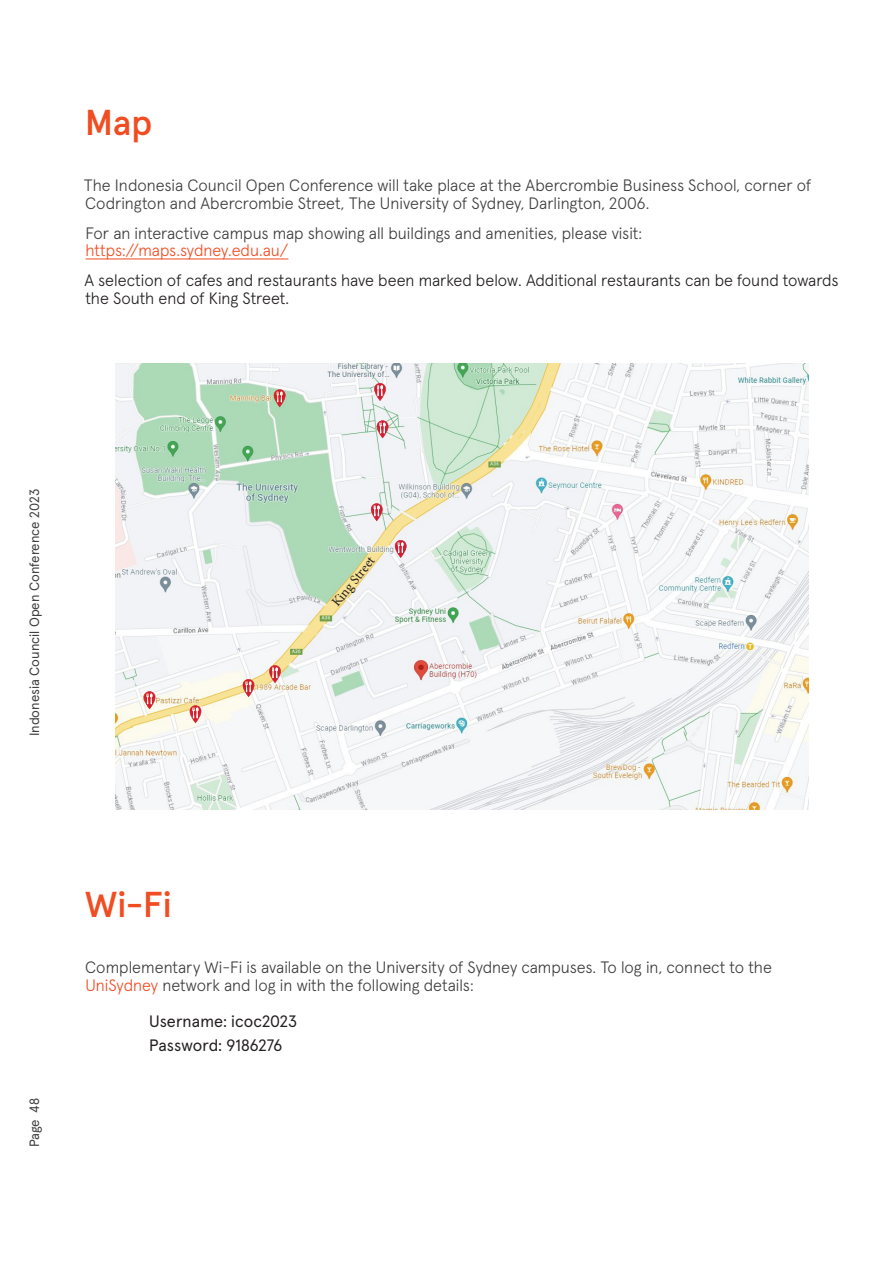
<style>
.page{position:relative;width:893px;height:1263px;background:#fff}
.page>*{position:absolute;margin:0;border:0;box-sizing:border-box;transform-origin:0 0}
.Section_headings{font:500 36px "Apercu Pro";color:#f04d22}
.t1{font:300 16.5px/17.9px "Apercu Pro";color:#3e3e3f}
.t2{font:300 16.5px/17.9px "Apercu Pro";color:#231f20}
.number_list{font:16.5px "Apercu Pro";color:#231f20}
.t3{font:13.5px "Apercu Pro";color:#3e3e3f}
.t4{font:13.5px "Minion Pro";color:#231f20}
.s1{color:#f04d22}
</style>
<div class="page">
<hr style="left:86px;top:258px;width:202px;height:1px;background:#f04d22">
<img style="left:116px;top:364px;width:692px;height:446px">
<svg style="left:395px;top:540px;width:11px;height:18px"></svg>
<svg style="left:274px;top:389px;width:12px;height:18px"></svg>
<svg style="left:377px;top:420px;width:11px;height:18px"></svg>
<svg style="left:374px;top:383px;width:12px;height:18px"></svg>
<svg style="left:371px;top:503px;width:12px;height:18px"></svg>
<svg style="left:190px;top:705px;width:11px;height:18px"></svg>
<svg style="left:144px;top:691px;width:11px;height:18px"></svg>
<svg style="left:243px;top:679px;width:11px;height:18px"></svg>
<svg style="left:269px;top:665px;width:12px;height:18px"></svg>
<p class="Section_headings" style="left:85px;top:94px;width:69px">Map</p>
<p class="t1" style="left:84px;top:175px;width:729px">The Indonesia Council Open Conference will take place at the Abercrombie Business School, corner of<br>Codrington and Abercrombie Street, The University of Sydney, Darlington, 2006.</p>
<p class="t1" style="left:85px;top:222px;width:558px">For an interactive campus map showing all buildings and amenities, please visit: <span class="s1">https://maps.sydney.edu.au/</span></p>
<p class="t2" style="left:84px;top:270px;width:756px">A selection of cafes and restaurants have been marked below. Additional restaurants can be found towards the South end of King Street.</p>
<p class="t3" style="left:24px;top:736px;width:249px;rotate:-90deg">Indonesia Council Open Conference 2023</p>
<p class="t4" style="left:327px;top:599px;width:62px;rotate:-51deg">King Street</p>
<p class="t3" style="left:24px;top:1147px;width:51px;rotate:-90deg">Page 48</p>
<p class="Section_headings" style="left:85px;top:877px;width:88px">Wi-Fi</p>
<p class="t1" style="left:85px;top:957px;width:688px">Complementary Wi-Fi is available on the University of Sydney campuses. To log in, connect to the<br><span class="s1">UniSydney</span> network and log in with the following details:</p>
<p class="number_list" style="left:149px;top:1009px;width:149px">Username: icoc2023</p>
<p class="number_list" style="left:149px;top:1033px;width:135px">Password: 9186276</p>
</div>
